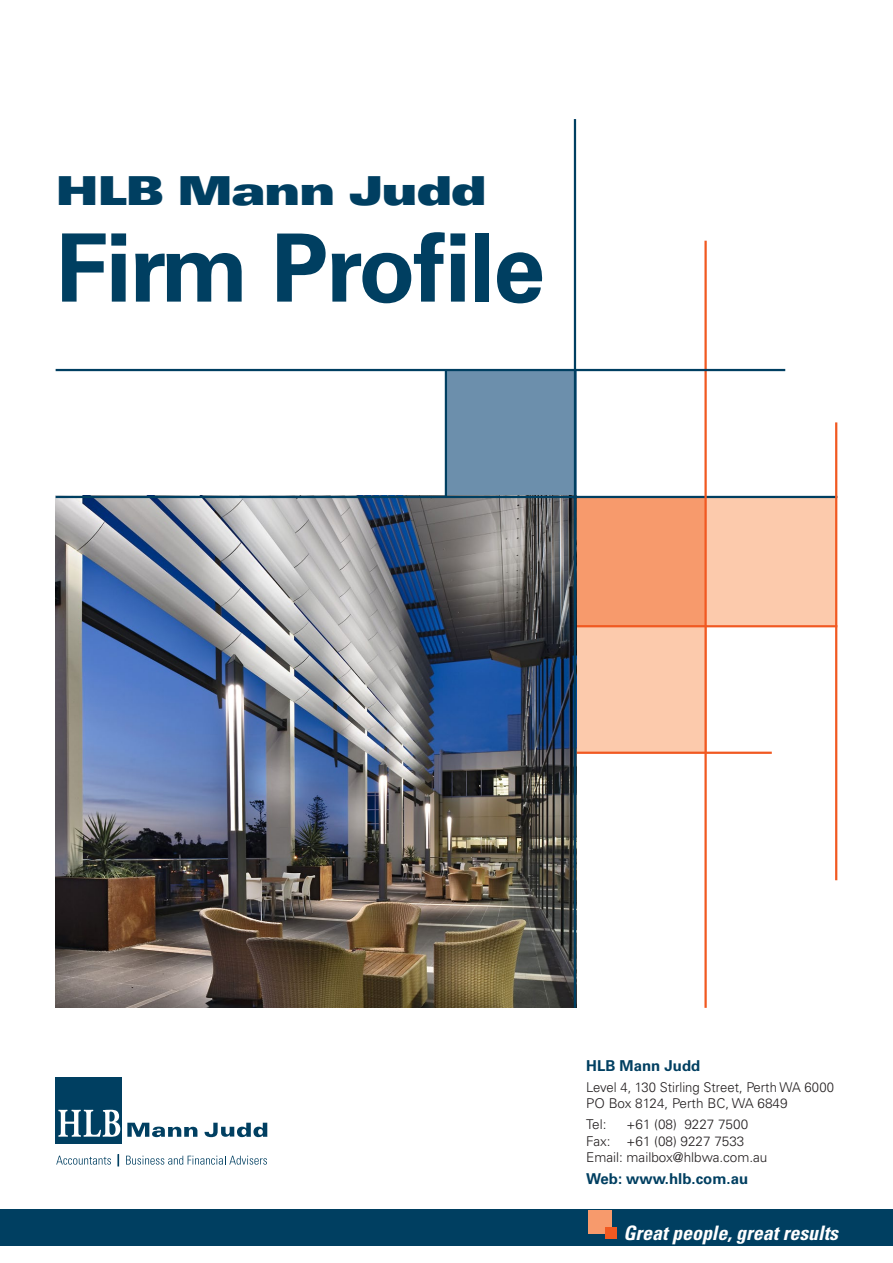
<style>
.page{position:relative;width:893px;height:1263px;background:#fff}
.page>*{position:absolute;margin:0;border:0;box-sizing:border-box;transform-origin:0 0}
.t1{font:700 94.35px "Univers";letter-spacing:-.02em;color:#003f61}
.t2{font:900 expanded 39.9px "Univers";letter-spacing:-.04em;color:#003f61}
.t3{font:italic 700 condensed 19.95px "Univers LT Std";color:#fff}
.t4{font:700 15px "Univers";color:#003f61}
.t5{font:300 13.5px/16.5px "Univers";color:#231f20}
</style>
<div class="page">
<div style="left:576px;top:497px;width:130px;height:129px;background:#f79a6c"></div>
<div style="left:576px;top:627px;width:130px;height:125px;background:#fccaac"></div>
<div style="left:705px;top:497px;width:131px;height:128px;background:#fccaac"></div>
<hr style="left:575px;top:625px;width:262px;height:2px;background:#f15921">
<hr style="left:575px;top:752px;width:197px;height:2px;background:#f15921">
<div style="left:446px;top:370px;width:130px;height:127px;background:#6c8fac"></div>
<div style="left:56px;top:1078px;width:66px;height:66px;background:#003f61"></div>
<svg style="left:127px;top:1123px;width:70px;height:14px"></svg>
<svg style="left:205px;top:1123px;width:62px;height:14px"></svg>
<svg style="left:58px;top:1110px;width:62px;height:27px"></svg>
<svg style="left:56px;top:1156px;width:55px;height:9px"></svg>
<svg style="left:126px;top:1156px;width:141px;height:9px"></svg>
<svg style="left:118px;top:1154px;width:1px;height:12px"></svg>
<img style="left:56px;top:498px;width:518px;height:510px">
<hr style="left:56px;top:496px;width:781px;height:2px;background:#003f61">
<hr style="left:704px;top:241px;width:3px;height:767px;background:#f15921">
<hr style="left:574px;top:119px;width:2px;height:889px;background:#003f61">
<hr style="left:445px;top:369px;width:2px;height:128px;background:#003f61">
<hr style="left:835px;top:422px;width:2px;height:458px;background:#f15921">
<hr style="left:56px;top:369px;width:729px;height:2px;background:#003f61">
<div style="left:0;top:1209px;width:893px;height:37px;background:#003f61"></div>
<div style="left:588px;top:1210px;width:24px;height:23px;background:#f79a6c"></div>
<div style="left:605px;top:1226px;width:12px;height:12px;background:#f15921"></div>
<h2 class="t2" style="left:56px;top:167px;width:433px">HLB Mann Judd</h2>
<h1 class="t1" style="left:56px;top:213px;width:491px">Firm Profile</h1>
<p class="t4" style="left:586px;top:1057px;width:116px">HLB Mann Judd</p>
<p class="t5" style="left:586px;top:1079px;width:249px">Level 4, 130 Stirling Street, Perth WA 6000<br>PO Box 8124, Perth BC, WA 6849</p>
<p class="t5" style="left:586px;top:1116px;width:22px">Tel:</p>
<p class="t5" style="left:586px;top:1116px;width:183px;text-indent:40px">+61 (08) 9227 7500<br>Fax: +61 (08) 9227 7533<br>Email: mailbox@hlbwa.com.au</p>
<p class="t4" style="left:586px;top:1170px;width:164px">Web: www.hlb.com.au</p>
<h3 class="t3" style="left:623px;top:1220px;width:216px">Great people, great results</h3>
</div>
